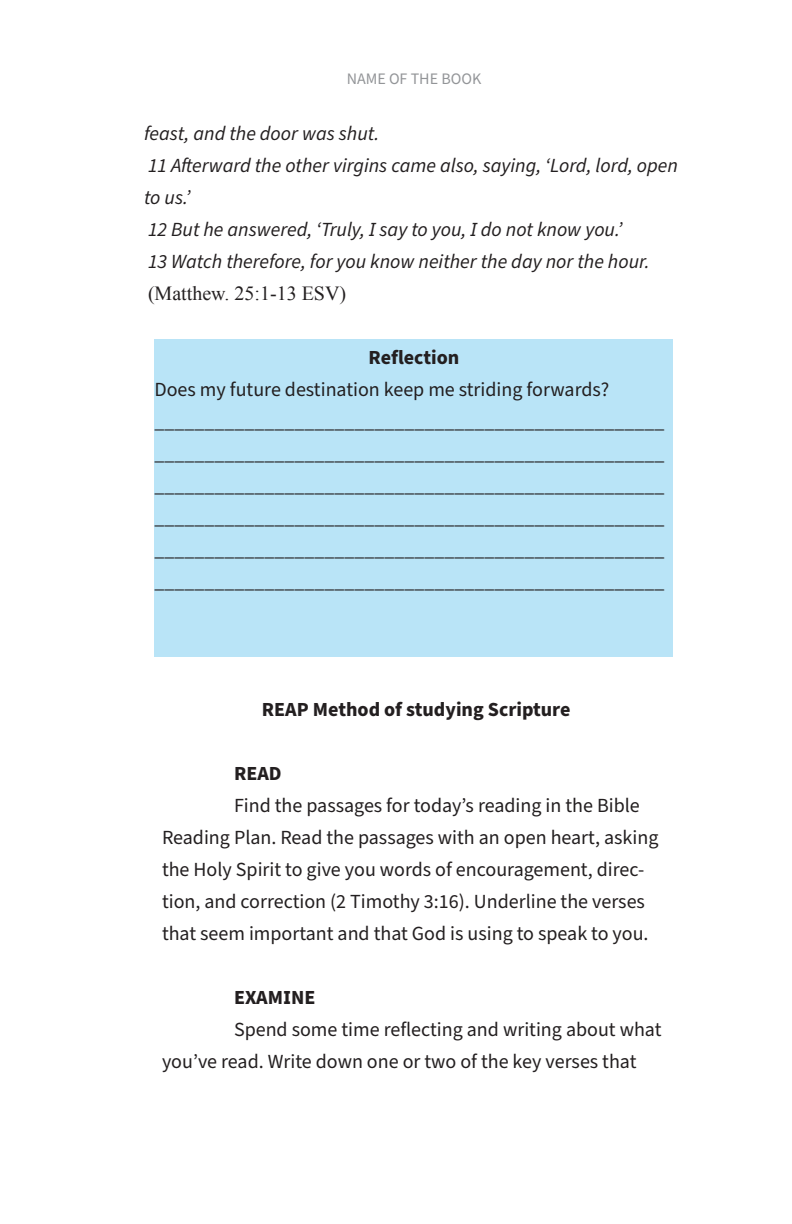
<style>
.page{position:relative;width:792px;height:1224px;background:#fff}
.page>*{position:absolute;margin:0;border:0;box-sizing:border-box;transform-origin:0 0}
.t1{font:20px/32px "Source Sans Pro";color:#231f20}
.t2{font:italic 20px/32px "Source Sans Pro";color:#231f20}
.t3{font:700 20px "Source Sans Pro";color:#231f20}
.t4{font:16px "Source Sans Pro";color:#939598}
.s1{font-family:"Times New Roman";font-style:normal}
</style>
<div class="page">
<div style="left:154px;top:339px;width:520px;height:318px;background:#b9e4f7"></div>
<p class="t4" style="left:347px;top:68px;width:136px">NAME OF THE BOOK</p>
<p class="t2" style="left:144px;top:118px;width:536px">feast, and the door was shut.<br>11 Afterward the other virgins came also, saying, ‘Lord, lord, open to us.’<br>12 But he answered, ‘Truly, I say to you, I do not know you.’<br>13 Watch therefore, for you know neither the day nor the hour. <span class="s1">(Matthew. 25:1-13 ESV)</span></p>
<p class="t3" style="left:369px;top:344px;width:92px">Reflection</p>
<p class="t1" style="left:154px;top:374px;width:511px">Does my future destination keep me striding forwards? ___________________________________________________ ___________________________________________________ ___________________________________________________ ___________________________________________________</p>
<p class="t1" style="left:154px;top:534px;width:511px">___________________________________________________</p>
<p class="t1" style="left:154px;top:566px;width:511px">___________________________________________________</p>
<p class="t3" style="left:262px;top:696px;width:310px">REAP Method of studying Scripture</p>
<p class="t3" style="left:234px;top:760px;width:49px">READ</p>
<p class="t1" style="left:162px;top:790px;width:498px;text-indent:72px">Find the passages for today’s reading in the Bible Reading Plan. Read the passages with an open heart, asking the Holy Spirit to give you words of encouragement, direc&shy;tion, and correction (2 Timothy 3:16). Underline the verses that seem important and that God is using to speak to you.</p>
<p class="t3" style="left:234px;top:984px;width:83px">EXAMINE</p>
<p class="t1" style="left:162px;top:1014px;width:501px;text-indent:72px">Spend some time reflecting and writing about what you’ve read. Write down one or two of the key verses that</p>
</div>
